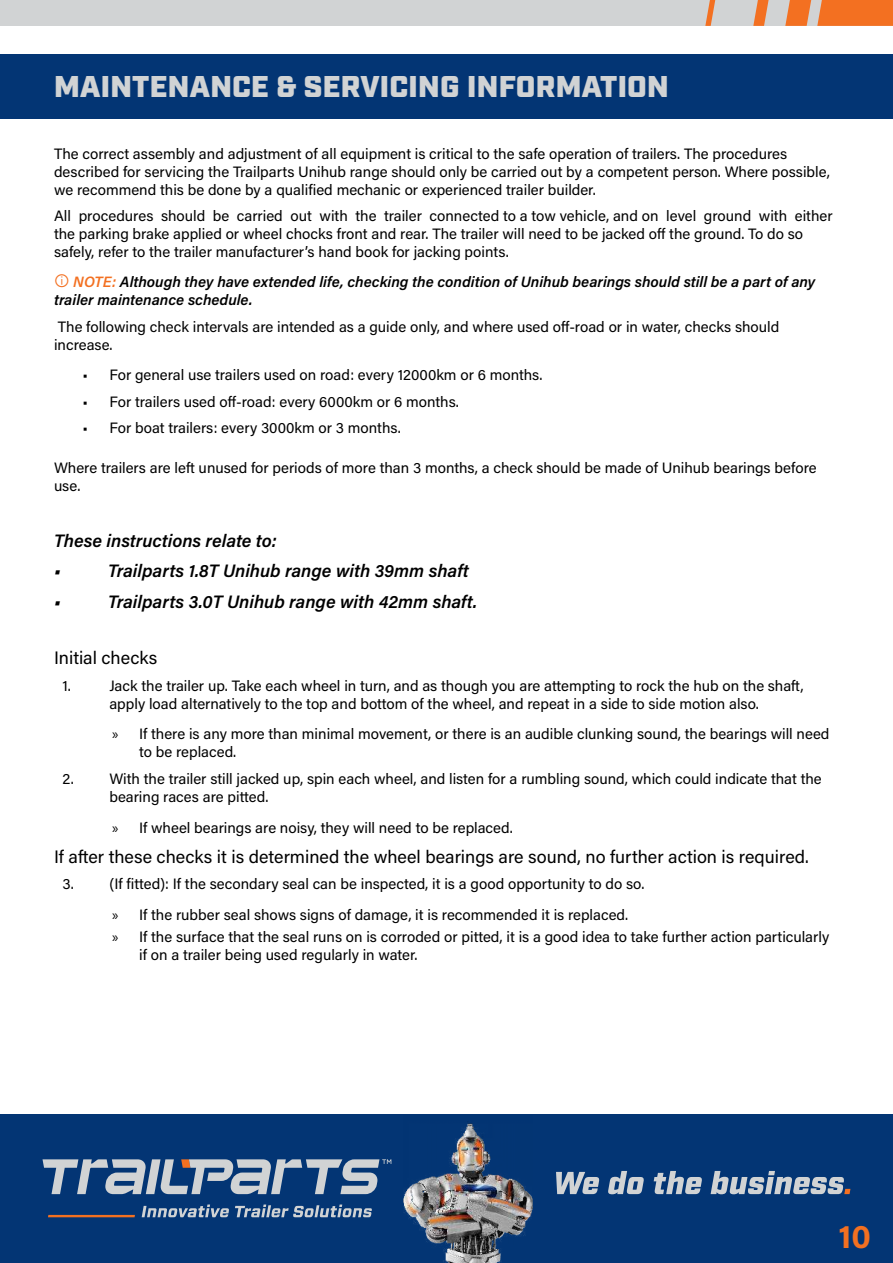
<style>
.page{position:relative;width:893px;height:1263px;background:#fff}
.page>*{position:absolute;margin:0;border:0;box-sizing:border-box;transform-origin:0 0}
.t1{font:700 33px "Acumin Pro";color:#f37021}
.t2{font:900 30px "Industry";letter-spacing:.01em;color:#d1d3d4}
.t3{font:italic 600 18px/30.2px "Acumin Pro";color:#000}
.t4{font:18px "Acumin Pro";color:#000}
.t5{font:15px/18px "Acumin Pro";color:#000}
.t6{font:italic 600 15px/18px "Acumin Pro";color:#000}
.s1{color:#f37021}
.s2{font-family:"Myriad Pro"}
</style>
<div class="page">
<div style="left:0;top:1114px;width:893px;height:149px;background:#033574"></div>
<div style="left:0;top:0;width:893px;height:26px;background:#d1d3d4"></div>
<svg style="left:785px;top:0;width:108px;height:26px"></svg>
<svg style="left:753px;top:0;width:16px;height:26px"></svg>
<svg style="left:705px;top:0;width:11px;height:26px"></svg>
<svg style="left:43px;top:1159px;width:348px;height:58px"></svg>
<svg style="left:556px;top:1171px;width:294px;height:23px"></svg>
<img style="left:403px;top:1121px;width:129px;height:142px">
<div style="left:0;top:54px;width:893px;height:64px;background:#033574"></div>
<h2 class="t2" style="left:54px;top:69px;width:616px">MAINTENANCE &amp; SERVICING INFORMATION</h2>
<p class="t5" style="left:54px;top:144px;width:777px">The correct assembly and adjustment of all equipment is critical to the safe operation of trailers. The procedures described for servicing the Trailparts Unihub range should only be carried out by a competent person. Where possible, we recommend this be done by a qualified mechanic or experienced trailer builder.</p>
<p class="t5" style="left:54px;top:206px;width:780px">All procedures should be carried out with the trailer connected to a tow vehicle, and on level ground with either the parking brake applied or wheel chocks front and rear. The trailer will need to be jacked off the ground. To do so safely, refer to the trailer manufacturer’s hand book for jacking points.</p>
<p class="t6" style="left:54px;top:272px;width:763px"><span class="s1">ⓘ NOTE:</span> Although they have extended life, checking the condition of Unihub bearings should still be a part of any trailer maintenance schedule.</p>
<p class="t5" style="left:54px;top:317px;width:727px">The following check intervals are intended as a guide only, and where used off-road or in water, checks should increase.</p>
<p class="t5" style="left:82px;top:366px;width:462px">• For general use trailers used on road: every 12000km or 6 months.</p>
<p class="t5" style="left:82px;top:392px;width:378px">• For trailers used off-road: every 6000km or 6 months.</p>
<p class="t5" style="left:82px;top:419px;width:320px">• For boat trailers: every 3000km or 3 months.</p>
<p class="t5" style="left:54px;top:458px;width:764px">Where trailers are left unused for periods of more than 3 months, a check should be made of Unihub bearings before use.</p>
<p class="t3" style="left:54px;top:525px;width:224px">These instructions relate to: •</p>
<p class="t3" style="left:108px;top:555px;width:362px">Trailparts 1.8T Unihub range with 39mm shaft</p>
<p class="t3" style="left:54px;top:585px;width:9px">•</p>
<p class="t3" style="left:108px;top:585px;width:371px">Trailparts 3.0T Unihub range with 42mm shaft.</p>
<p class="t4" style="left:54px;top:645px;width:105px">Initial checks</p>
<p class="t5" style="left:63px;top:676px;width:10px">1.</p>
<p class="t5" style="left:109px;top:676px;width:696px">Jack the trailer up. Take each wheel in turn, and as though you are attempting to rock the hub on the shaft, apply load alternatively to the top and bottom of the wheel, and repeat in a side to side motion also.</p>
<p class="t5" style="left:139px;top:725px;width:692px;text-indent:-27px"><span class="s2">»</span> If there is any more than minimal movement, or there is an audible clunking sound, the bearings will need to be replaced.</p>
<p class="t5" style="left:109px;top:769px;width:714px;text-indent:-47px">2. With the trailer still jacked up, spin each wheel, and listen for a rumbling sound, which could indicate that the bearing races are pitted.</p>
<p class="t5" style="left:112px;top:818px;width:402px"><span class="s2">»</span> If wheel bearings are noisy, they will need to be replaced.</p>
<p class="t4" style="left:54px;top:844px;width:756px">If after these checks it is determined the wheel bearings are sound, no further action is required.</p>
<p class="t5" style="left:112px;top:868px;width:534px;line-height:30.8px;text-indent:-50px">3. (If fitted): If the secondary seal can be inspected, it is a good opportunity to do so. <span class="s2">»</span> If the rubber seal shows signs of damage, it is recommended it is replaced.</p>
<p class="t5" style="left:139px;top:927px;width:692px;text-indent:-27px"><span class="s2">»</span> If the surface that the seal runs on is corroded or pitted, it is a good idea to take further action particularly if on a trailer being used regularly in water.</p>
<h1 class="t1" style="left:838px;top:1213px;width:34px">10</h1>
</div>
